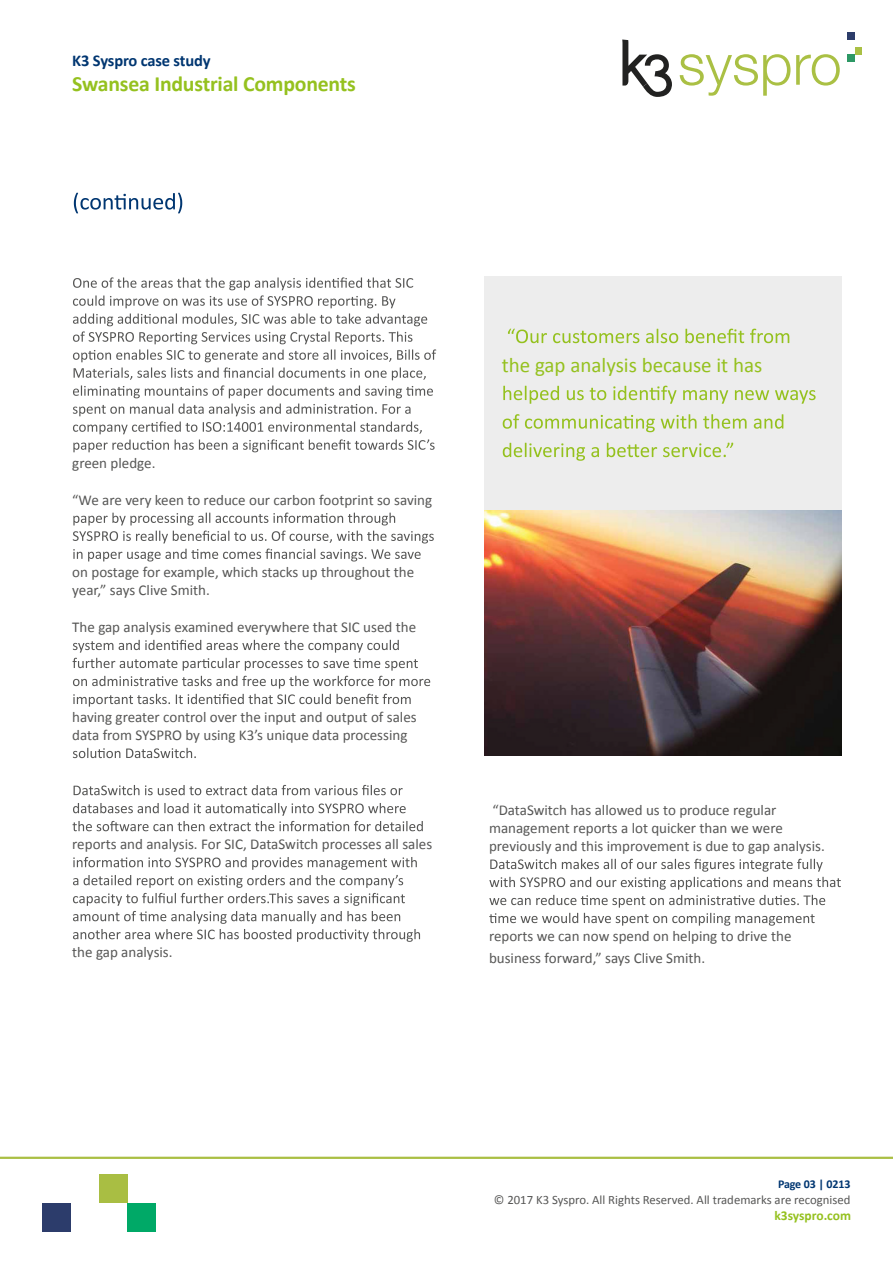
<style>
.page{position:relative;width:893px;height:1263px;background:#fff}
.page>*{position:absolute;margin:0;border:0;box-sizing:border-box;transform-origin:0 0}
.t1{font:700 21.75px "Calibri";letter-spacing:-.01em;color:#95c11f}
.t2{font:21px "Calibri";color:#95c11f}
.t3{font:700 16.5px "Calibri";letter-spacing:-.01em;color:#003671}
.t4{font:15px/18px "Calibri";color:#575756}
.t5{font:700 13.5px "Calibri";color:#95c11f}
.t6{font:12.75px "Calibri";color:#575756}
.t7{font:700 12px "Calibri";letter-spacing:-.01em;color:#003671}
</style>
<div class="page">
<svg style="left:74px;top:193px;width:108px;height:20px"></svg>
<svg style="left:73px;top:277px;width:363px;height:175px"></svg>
<svg style="left:73px;top:513px;width:322px;height:12px"></svg>
<svg style="left:73px;top:531px;width:361px;height:12px"></svg>
<svg style="left:73px;top:549px;width:348px;height:12px"></svg>
<svg style="left:73px;top:640px;width:357px;height:67px"></svg>
<svg style="left:73px;top:748px;width:123px;height:10px"></svg>
<svg style="left:74px;top:785px;width:329px;height:10px"></svg>
<svg style="left:73px;top:803px;width:350px;height:28px"></svg>
<svg style="left:73px;top:857px;width:347px;height:85px"></svg>
<svg style="left:489px;top:859px;width:352px;height:67px"></svg>
<div style="left:485px;top:276px;width:357px;height:234px;background:#ededed"></div>
<svg style="left:508px;top:329px;width:281px;height:14px"></svg>
<svg style="left:503px;top:386px;width:313px;height:18px"></svg>
<svg style="left:503px;top:414px;width:280px;height:18px"></svg>
<svg style="left:503px;top:443px;width:230px;height:18px"></svg>
<img style="left:485px;top:510px;width:357px;height:246px">
<div style="left:127px;top:1203px;width:28px;height:28px;background:#00a967"></div>
<div style="left:99px;top:1175px;width:28px;height:28px;background:#a9be43"></div>
<div style="left:43px;top:1203px;width:28px;height:28px;background:#2c3c6b"></div>
<hr style="left:0;top:1157px;width:893px;height:2px;background:#aabf44">
<svg style="left:622px;top:40px;width:50px;height:57px"></svg>
<svg style="left:680px;top:54px;width:110px;height:42px"></svg>
<svg style="left:796px;top:54px;width:44px;height:32px"></svg>
<div style="left:848px;top:32px;width:7px;height:7px;background:#2d3d6a"></div>
<div style="left:855px;top:47px;width:7px;height:7px;background:#aac044"></div>
<div style="left:848px;top:54px;width:7px;height:7px;background:#2d9865"></div>
<p class="t3" style="left:72px;top:48px;width:140px">K3 Syspro case study</p>
<h1 class="t1" style="left:72px;top:68px;width:285px">Swansea Industrial Components</h1>
<p class="t4" style="left:72px;top:453px;width:85px">green pledge.</p>
<p class="t4" style="left:72px;top:490px;width:361px">“We are very keen to reduce our carbon footprint so saving</p>
<p class="t4" style="left:72px;top:562px;width:343px">on postage for example, which stacks up throughout the year,” says Clive Smith.</p>
<p class="t4" style="left:72px;top:618px;width:345px">The gap analysis examined everywhere that SIC used the</p>
<p class="t4" style="left:72px;top:708px;width:346px">having greater control over the input and output of sales data from SYSPRO by using K3’s unique data processing</p>
<p class="t4" style="left:72px;top:835px;width:361px">reports and analysis. For SIC, DataSwitch processes all sales</p>
<p class="t4" style="left:72px;top:943px;width:102px">the gap analysis.</p>
<h2 class="t2" style="left:502px;top:350px;width:262px">the gap analysis because it has</h2>
<p class="t4" style="left:489px;top:801px;width:337px">“DataSwitch has allowed us to produce regular management reports a lot quicker than we were previously and this improvement is due to gap analysis.</p>
<p class="t4" style="left:489px;top:925px;width:304px;line-height:21.6px">reports we can now spend on helping to drive the business forward,” says Clive Smith.</p>
<p class="t7" style="left:778px;top:1175px;width:74px">Page 03 | 0213</p>
<p class="t6" style="left:494px;top:1191px;width:358px">© 2017 K3 Syspro. All Rights Reserved. All trademarks are recognised</p>
<p class="t5" style="left:774px;top:1206px;width:78px">k3syspro.com</p>
</div>
